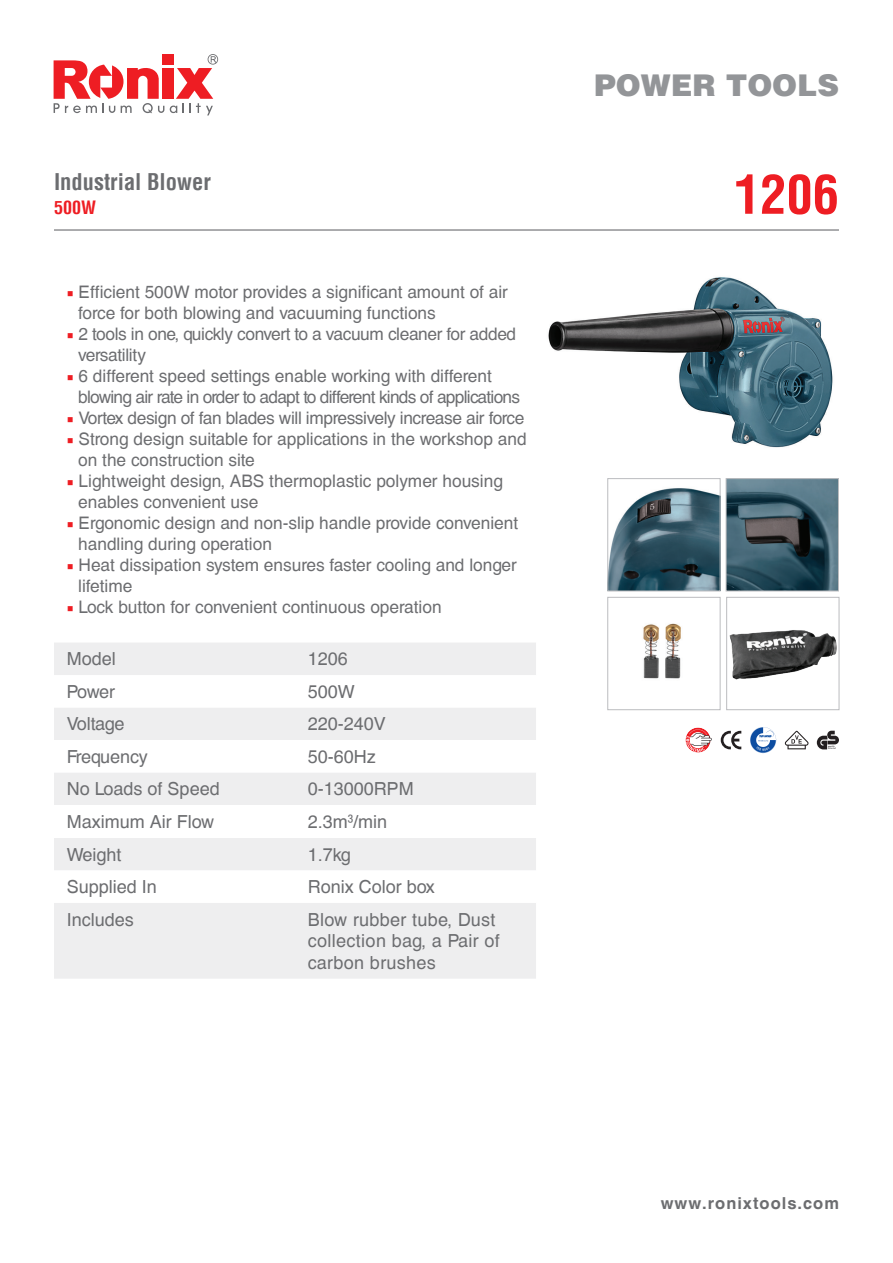
<style>
.page{position:relative;width:893px;height:1263px;background:#fff}
.page>*{position:absolute;margin:0;border:0;box-sizing:border-box;transform-origin:0 0}
.t1{font:700 condensed 52.5px "Helvetica LT";color:#ee1d23}
.t2{font:900 30px "Helvetica LT";color:#939598}
.t3{font:700 condensed 22.5px "Helvetica LT";color:#6c6d70}
.t4{font:18px "Helvetica CE";color:#6c6d70}
.t5{font:18px/21.6px "Helvetica CE";letter-spacing:.02em;color:#6c6d70}
.t6{font:18px "Helvetica CE";letter-spacing:-.025em;color:#6c6d70}
.t7{font:700 condensed 18px "Helvetica LT";color:#ee1d23}
.t8{font:17.25px/21px "Helvetica CE";color:#6c6d70}
.t9{font:17.25px/21px "Helvetica CE";letter-spacing:-.02em;color:#6c6d70}
.t10{font:17.25px/21px "Helvetica CE";letter-spacing:-.04em;color:#6c6d70}
.t11{font:700 16.5px "Helvetica CE";letter-spacing:.06em;color:#6c6d70}
.s1{font-family:"Minion Pro";color:#ee1d23}
.s2{font-family:"Helvetica";font-stretch:condensed}
</style>
<div class="page">
<svg style="left:170px;top:54px;width:48px;height:61px"></svg>
<div style="left:162px;top:68px;width:11px;height:31px;background:#ee1d23"></div>
<svg style="left:54px;top:60px;width:110px;height:53px"></svg>
<div style="left:162px;top:54px;width:11px;height:11px;background:#ee1d23"></div>
<img style="left:548px;top:277px;width:285px;height:171px">
<div style="left:54px;top:643px;width:482px;height:336px;background:#eeeeef"></div>
<svg style="left:54px;top:675px;width:482px;height:228px"></svg>
<img style="left:609px;top:488px;width:110px;height:101px">
<div style="left:607px;top:478px;width:114px;height:113px;border:1px solid #bcbdc0"></div>
<img style="left:728px;top:480px;width:109px;height:109px">
<div style="left:726px;top:478px;width:113px;height:113px;border:1px solid #bcbdc0"></div>
<hr style="left:54px;top:229px;width:785px;height:2px;background:#6c6d70">
<img style="left:729px;top:630px;width:108px;height:50px">
<div style="left:726px;top:597px;width:113px;height:113px;border:1px solid #bcbdc0"></div>
<img style="left:643px;top:623px;width:38px;height:56px">
<div style="left:607px;top:597px;width:114px;height:113px;border:1px solid #bcbdc0"></div>
<svg style="left:750px;top:727px;width:26px;height:26px"></svg>
<svg style="left:685px;top:727px;width:27px;height:26px"></svg>
<svg style="left:721px;top:731px;width:20px;height:18px"></svg>
<svg style="left:785px;top:731px;width:23px;height:18px"></svg>
<svg style="left:817px;top:731px;width:22px;height:18px"></svg>
<h3 class="t3" style="left:54px;top:167px;width:158px">Industrial Blower</h3>
<p class="t7" style="left:54px;top:196px;width:43px">500W</p>
<p class="t8" style="left:78px;top:281px;width:431px;text-indent:-11px"><span class="s1">■</span> Efficient 500W motor provides a significant amount of air force for both blowing and vacuuming functions</p>
<p class="t9" style="left:78px;top:323px;width:439px;text-indent:-11px"><span class="s1">■</span> 2 tools in one, quickly convert to a vacuum cleaner for added versatility</p>
<p class="t10" style="left:78px;top:365px;width:443px;text-indent:-11px"><span class="s1">■</span> 6 different speed settings enable working with different blowing air rate in order to adapt to different kinds of applications</p>
<p class="t9" style="left:67px;top:407px;width:459px"><span class="s1">■</span> Vortex design of fan blades will impressively increase air force</p>
<p class="t8" style="left:78px;top:428px;width:450px;text-indent:-11px"><span class="s1">■</span> Strong design suitable for applications in the workshop and on the construction site</p>
<p class="t8" style="left:78px;top:470px;width:426px;text-indent:-11px"><span class="s1">■</span> Lightweight design, ABS thermoplastic polymer housing enables convenient use</p>
<p class="t8" style="left:78px;top:512px;width:442px;text-indent:-11px"><span class="s1">■</span> Ergonomic design and non-slip handle provide convenient handling during operation</p>
<p class="t8" style="left:78px;top:554px;width:440px;text-indent:-11px"><span class="s1">■</span> Heat dissipation system ensures faster cooling and longer lifetime</p>
<p class="t8" style="left:67px;top:596px;width:376px"><span class="s1">■</span> Lock button for convenient continuous operation</p>
<p class="t4" style="left:67px;top:648px;width:51px">Model</p>
<p class="t4" style="left:308px;top:648px;width:42px">1206</p>
<p class="t4" style="left:67px;top:681px;width:50px">Power</p>
<p class="t4" style="left:308px;top:681px;width:49px">500W</p>
<p class="t6" style="left:67px;top:713px;width:59px">Voltage</p>
<p class="t4" style="left:308px;top:713px;width:80px">220-240V</p>
<p class="t4" style="left:67px;top:746px;width:83px">Frequency</p>
<p class="t4" style="left:308px;top:746px;width:70px">50-60Hz</p>
<p class="t4" style="left:67px;top:778px;width:154px">No Loads of Speed</p>
<p class="t4" style="left:308px;top:778px;width:108px">0-13000RPM</p>
<p class="t4" style="left:67px;top:811px;width:149px">Maximum Air Flow</p>
<p class="t4" style="left:308px;top:811px;width:81px">2.3m<span class="s2">³</span>/min</p>
<p class="t4" style="left:67px;top:844px;width:56px">Weight</p>
<p class="t4" style="left:308px;top:844px;width:45px">1.7kg</p>
<p class="t4" style="left:67px;top:876px;width:92px">Supplied In</p>
<p class="t4" style="left:308px;top:876px;width:129px">Ronix Color box</p>
<p class="t4" style="left:67px;top:909px;width:69px">Includes</p>
<p class="t5" style="left:308px;top:909px;width:194px">Blow rubber tube, Dust collection bag, a Pair of carbon brushes</p>
<h2 class="t2" style="left:594px;top:65px;width:246px">POWER TOOLS</h2>
<h1 class="t1" style="left:734px;top:162px;width:107px">1206</h1>
<p class="t11" style="left:661px;top:1193px;width:180px">www.ronixtools.com</p>
</div>
